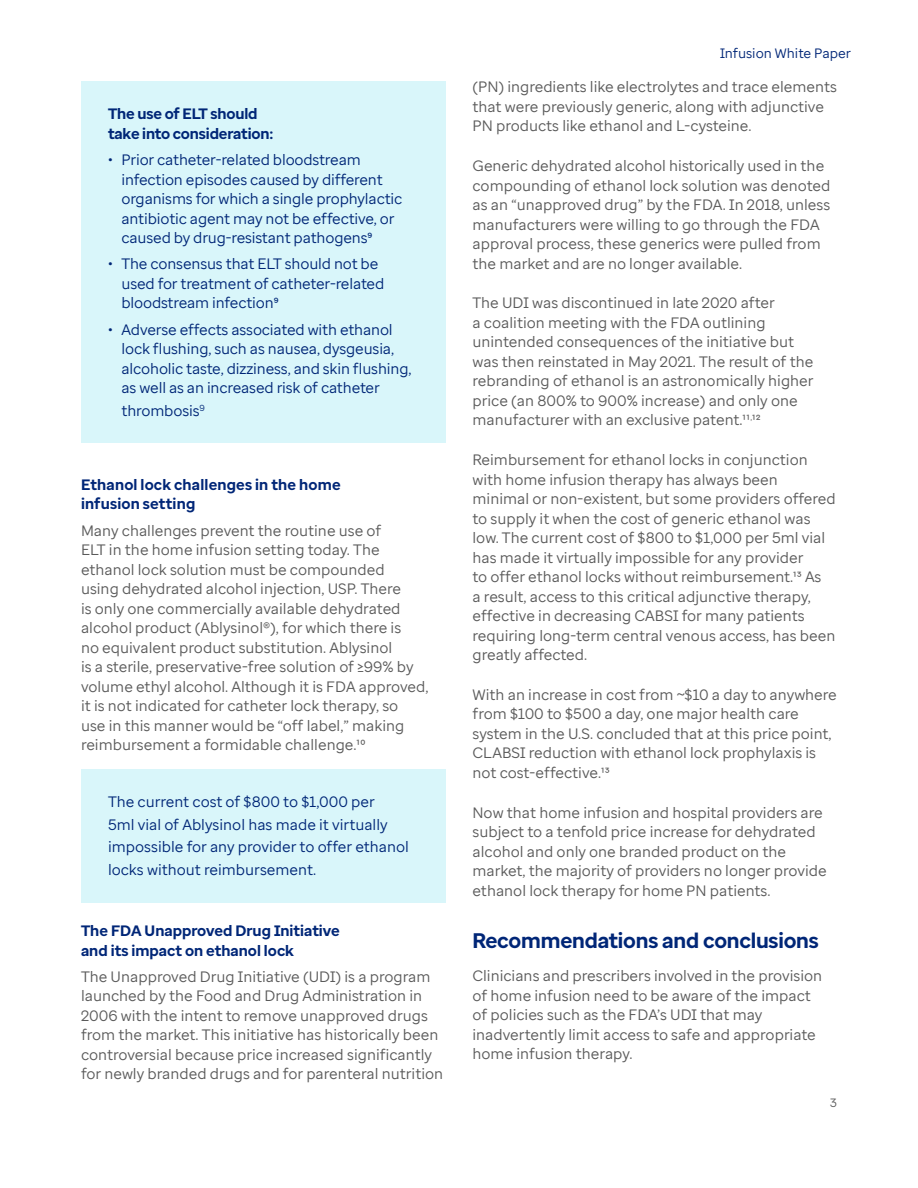
<style>
.page{position:relative;width:918px;height:1188px;background:#fff}
.page>*{position:absolute;margin:0;border:0;box-sizing:border-box;transform-origin:0 0}
.Section___Subhead_MED__choose_1{font:700 21px "Enterprise Sans";letter-spacing:-.01em;color:#002677}
.Body_10_13{font:15px/19.5px "Enterprise Sans";color:#5a5a5a}
.Body_10_15{font:15px/19.5px "Enterprise Sans";letter-spacing:-.01em;color:#002677}
.Body_10_13-2{font:700 15px/19.5px "Enterprise Sans";color:#002677}
.Callout_Body__12_5_15_dark_blue{font:700 15px/19.5px "Enterprise Sans";letter-spacing:-.01em;color:#002677}
.Internal_-_Body_9_11{font:13.5px "Enterprise Sans";color:#002677}
.B2B_Page_Number__8_9__-_mid_gray{font:12px "Enterprise Sans";color:#5a5a5a}
</style>
<div class="page">
<div style="left:81px;top:769px;width:365px;height:133px;background:#d9f6fa"></div>
<div style="left:81px;top:81px;width:365px;height:362px;background:#d9f6fa"></div>
<p class="Callout_Body__12_5_15_dark_blue" style="left:108px;top:104px;width:167px">The use of ELT should take into consideration:</p>
<p class="Body_10_15" style="left:122px;top:150px;width:282px;text-indent:-14px">• Prior catheter-related bloodstream infection episodes caused by different organisms for which a single prophylactic antibiotic agent may not be effective, or caused by drug-resistant pathogens⁹</p>
<p class="Body_10_15" style="left:122px;top:254px;width:264px;text-indent:-14px">• The consensus that ELT should not be used for treatment of catheter-related bloodstream infection⁹</p>
<p class="Body_10_15" style="left:122px;top:319px;width:292px;text-indent:-14px">• Adverse effects associated with ethanol lock flushing, such as nausea, dysgeusia, alcoholic taste, dizziness, and skin flushing, as well as an increased risk of catheter</p>
<p class="Body_10_15" style="left:122px;top:400px;width:85px">thrombosis<sup>9</sup></p>
<p class="Body_10_13-2" style="left:81px;top:475px;width:261px">Ethanol lock challenges in the home infusion setting</p>
<p class="Body_10_13" style="left:81px;top:520px;width:349px">Many challenges prevent the routine use of<br>ELT in the home infusion setting today. The ethanol lock solution must be compounded<br>using dehydrated alcohol injection, USP. There<br>is only one commercially available dehydrated alcohol product (Ablysinol®), for which there is<br>no equivalent product substitution. Ablysinol<br>is a sterile, preservative-free solution of ≥99% by volume ethyl alcohol. Although it is FDA approved, it is not indicated for catheter lock therapy, so<br>use in this manner would be “off label,” making reimbursement a formidable challenge.¹⁰</p>
<p class="Body_10_15" style="left:108px;top:791px;width:303px;line-height:22.5px">The current cost of $800 to $1,000 per<br>5ml vial of Ablysinol has made it virtually impossible for any provider to offer ethanol locks without reimbursement.</p>
<p class="Body_10_13-2" style="left:81px;top:921px;width:260px">The FDA Unapproved Drug Initiative and its impact on ethanol lock</p>
<p class="Body_10_13" style="left:81px;top:967px;width:364px">The Unapproved Drug Initiative (UDI) is a program launched by the Food and Drug Administration in 2006 with the intent to remove unapproved drugs from the market. This initiative has historically been controversial because price increased significantly for newly branded drugs and for parenteral nutrition</p>
<p class="Internal_-_Body_9_11" style="left:720px;top:44px;width:133px">Infusion White Paper</p>
<p class="Body_10_13" style="left:472px;top:77px;width:366px">(PN) ingredients like electrolytes and trace elements that were previously generic, along with adjunctive<br>PN products like ethanol and L-cysteine.</p>
<p class="Body_10_13" style="left:472px;top:156px;width:359px">Generic dehydrated alcohol historically used in the compounding of ethanol lock solution was denoted as an “unapproved drug” by the FDA. In 2018, unless manufacturers were willing to go through the FDA approval process, these generics were pulled from the market and are no longer available.</p>
<p class="Body_10_13" style="left:472px;top:293px;width:343px">The UDI was discontinued in late 2020 after<br>a coalition meeting with the FDA outlining unintended consequences of the initiative but was then reinstated in May 2021. The result of the rebranding of ethanol is an astronomically higher price (an 800% to 900% increase) and only one manufacturer with an exclusive patent.¹¹<sup>,</sup>¹²</p>
<p class="Body_10_13" style="left:472px;top:450px;width:365px">Reimbursement for ethanol locks in conjunction with home infusion therapy has always been minimal or non-existent, but some providers offered to supply it when the cost of generic ethanol was low. The current cost of $800 to $1,000 per 5ml vial has made it virtually impossible for any provider<br>to offer ethanol locks without reimbursement.¹³ As<br>a result, access to this critical adjunctive therapy, effective in decreasing CABSI for many patients requiring long-term central venous access, has been greatly affected.</p>
<p class="Body_10_13" style="left:472px;top:685px;width:366px">With an increase in cost from ~$10 a day to anywhere from $100 to $500 a day, one major health care system in the U.S. concluded that at this price point, CLABSI reduction with ethanol lock prophylaxis is not cost-effective.¹³</p>
<p class="Body_10_13" style="left:472px;top:803px;width:356px">Now that home infusion and hospital providers are subject to a tenfold price increase for dehydrated alcohol and only one branded product on the market, the majority of providers no longer provide ethanol lock therapy for home PN patients.</p>
<p class="Section___Subhead_MED__choose_1" style="left:472px;top:927px;width:348px">Recommendations and conclusions</p>
<p class="Body_10_13" style="left:472px;top:966px;width:351px">Clinicians and prescribers involved in the provision of home infusion need to be aware of the impact of policies such as the FDA’s UDI that may inadvertently limit access to safe and appropriate home infusion therapy.</p>
<p class="B2B_Page_Number__8_9__-_mid_gray" style="left:830px;top:1095px;width:8px">3</p>
</div>
